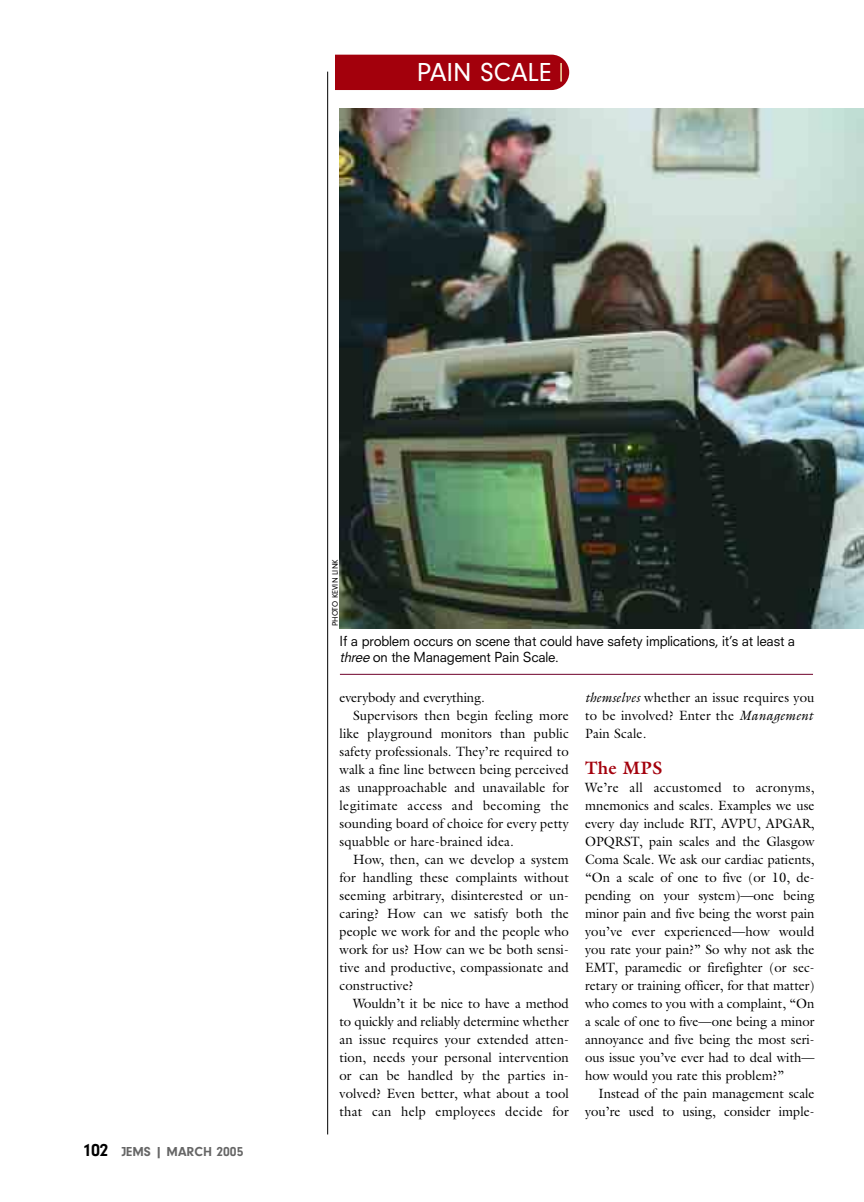
<style>
.page{position:relative;width:864px;height:1202px;background:#fff}
.page>*{position:absolute;margin:0;border:0;box-sizing:border-box;transform-origin:0 0}
.t1{font:27px "Neuzeit Gro T";color:#fff}
.t2{font:700 18px "Galliard";letter-spacing:.01em;color:#a3000c}
.t3{font:13.5px/18px "Galliard";letter-spacing:.01em;color:#000;text-align:justify}
.t4{font:13.5px/16.5px "Neuzeit S";letter-spacing:-.015em;color:#000}
.t5{font:13.5px "Galliard";letter-spacing:.03em;color:#000}
.t6{font:13.5px "Galliard";letter-spacing:-.01em;color:#000}
.t7{font:700 13.5px "Neuzeit Gro T";color:#666;scale:.95 1}
.t8{font:8.25px "Neuzeit Gro T";color:#000}
.s1{font-size:18px;color:#000}
.s2{font-style:italic}
</style>
<div class="page">
<div style="left:205px;top:55px;width:364px;height:35px;background:#a3000c;border-radius:18px"></div>
<svg style="left:560px;top:63px;width:2px;height:19px"></svg>
<div style="left:147px;top:47px;width:187px;height:61px;background:#fff"></div>
<hr style="left:327px;top:72px;width:1px;height:1062px;background:#000">
<img style="left:340px;top:108px;width:524px;height:520px">
<hr style="left:340px;top:674px;width:473px;height:1px;background:#6f012b">
<h1 class="t1" style="left:417px;top:63px;width:136px">PAIN SCALE</h1>
<p class="t7" style="left:83px;top:1147px;width:171px"><span class="s1">102</span> JEMS | MARCH 2005</p>
<p class="t8" style="left:332px;top:626px;width:68px;rotate:-90deg">PHOTO KEVIN LINK</p>
<p class="t4" style="left:340px;top:634px;width:457px">If a problem occurs on scene that could have safety implications, it’s at least a <span class="s2">three</span>on the Management Pain Scale.</p>
<p class="t6" style="left:340px;top:692px;width:147px">everybody and everything.</p>
<p class="t3" style="left:353px;top:708px;width:217px">Supervisors then begin feeling more</p>
<p class="t3" style="left:340px;top:726px;width:231px">like playground monitors than public</p>
<p class="t3" style="left:340px;top:744px;width:231px">safety professionals. They’re required to</p>
<p class="t3" style="left:340px;top:762px;width:231px">walk a fine line between being perceived</p>
<p class="t3" style="left:340px;top:780px;width:231px">as unapproachable and unavailable for</p>
<p class="t5" style="left:340px;top:800px;width:231px">legitimate access and becoming the</p>
<p class="t3" style="left:340px;top:816px;width:231px">sounding board of choice for every petty</p>
<p class="t3" style="left:340px;top:834px;width:176px">squabble or hare-brained idea.</p>
<p class="t3" style="left:353px;top:852px;width:217px">How, then, can we develop a system</p>
<p class="t3" style="left:340px;top:870px;width:231px">for handling these complaints without</p>
<p class="t3" style="left:340px;top:888px;width:231px">seeming arbitrary, disinterested or un-</p>
<p class="t3" style="left:340px;top:906px;width:231px">caring? How can we satisfy both the</p>
<p class="t3" style="left:340px;top:924px;width:231px">people we work for and the people who</p>
<p class="t3" style="left:340px;top:942px;width:231px">work for us? How can we be both sensi-</p>
<p class="t3" style="left:340px;top:960px;width:231px">tive and productive, compassionate and</p>
<p class="t3" style="left:340px;top:978px;width:76px">constructive?</p>
<p class="t3" style="left:353px;top:996px;width:217px">Wouldn’t it be nice to have a method</p>
<p class="t3" style="left:340px;top:1014px;width:231px">to quickly and reliably determine whether</p>
<p class="t3" style="left:340px;top:1032px;width:231px">an issue requires your extended atten-</p>
<p class="t3" style="left:340px;top:1050px;width:231px">tion, needs your personal intervention</p>
<p class="t3" style="left:340px;top:1068px;width:231px">or can be handled by the parties in-</p>
<p class="t3" style="left:340px;top:1086px;width:231px">volved? Even better, what about a tool</p>
<p class="t3" style="left:340px;top:1104px;width:231px">that can help employees decide for</p>
<p class="t3" style="left:585px;top:690px;width:231px"><span class="s2">themselves</span> whether an issue requires you to be involved? Enter the <span class="s2">Management </span>Pain Scale.</p>
<h2 class="t2" style="left:585px;top:761px;width:79px">The MPS</h2>
<p class="t3" style="left:585px;top:780px;width:231px">We’re all accustomed to acronyms, mnemonics and scales. Examples we use every day include RIT, AVPU, APGAR, OPQRST, pain scales and the Glasgow Coma Scale. We ask our cardiac patients, “On a scale of one to five (or 10, de&shy;pending on your system)—one being minor pain and five being the worst pain you’ve ever experienced—how would you rate your pain?” So why not ask the EMT, paramedic or firefighter (or sec&shy;retary or training officer, for that matter) who comes to you with a complaint, “On a scale of one to five—one being a minor annoyance and five being the most seri&shy;ous issue you’ve ever had to deal with— how would you rate this problem?”</p>
<p class="t3" style="left:585px;top:1086px;width:231px;text-align:right">Instead of the pain management scale you’re used to using, consider imple-</p>
</div>
